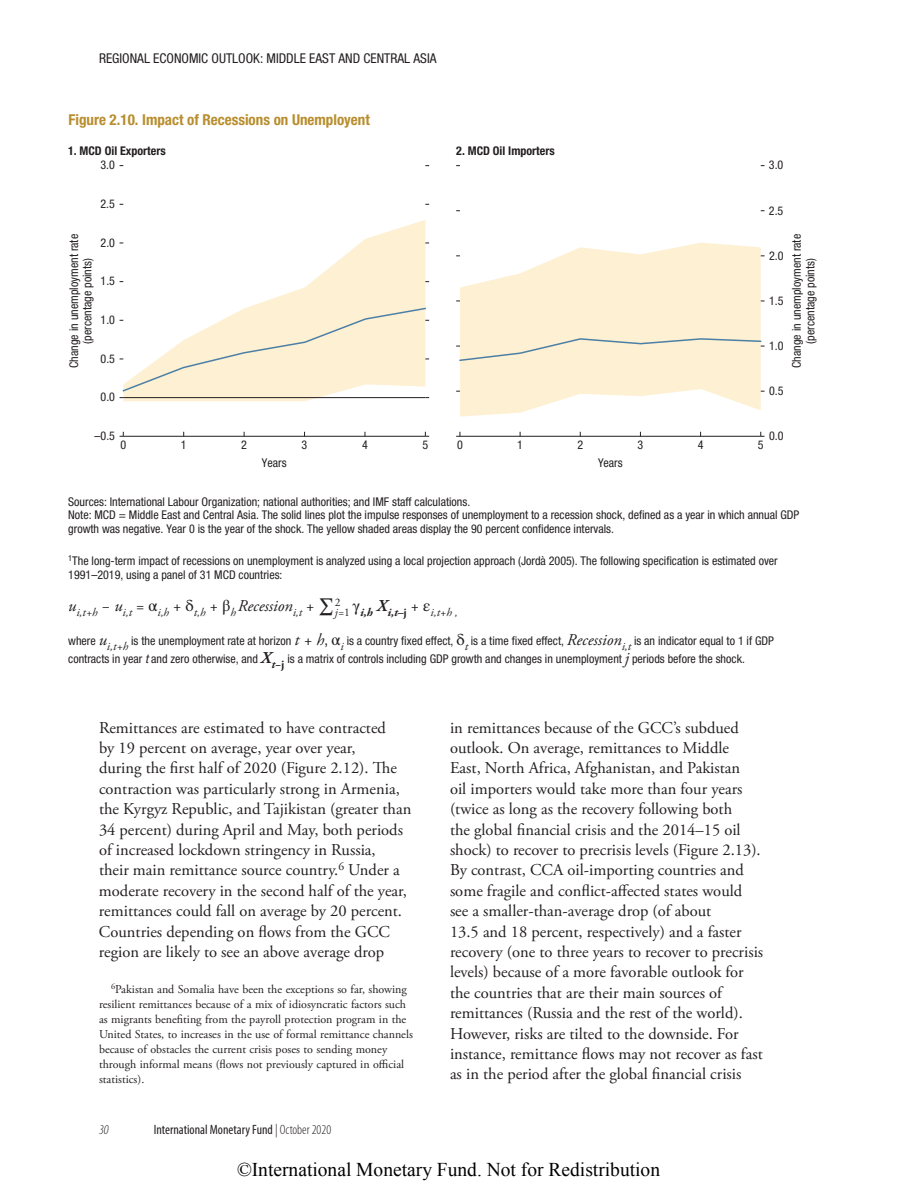
<style>
.page{position:relative;width:918px;height:1188px;background:#fff}
.page>*{position:absolute;margin:0;border:0;box-sizing:border-box;transform-origin:0 0}
.t1{font:19.5px "Times New Roman";color:#000}
.t2{font:16.5px/20.4px "Adobe Garamond Pro";color:#231f20}
.t3{font:700 condensed 15px "Helvetica Neue LT Std";color:#b88d2d}
.t4{font:condensed 13.5px "Helvetica Neue LT Std";color:#231f20}
.t5{font:condensed 13.5px "Myriad Pro";color:#231f20}
.t6{font:italic 300 condensed 13.5px "Myriad Pro";color:#231f20}
.t7{font:condensed 12px/13.5px "Helvetica Neue LT Std";color:#231f20}
.t8{font:12px/15px "Adobe Garamond Pro";color:#231f20}
.t9{font:700 condensed 12px "Helvetica Neue LT Std";color:#231f20}
.t10{font:italic 11.55px "Adobe Garamond Pro";color:#231f20}
.t11{font:11.55px "Adobe Garamond Pro";color:#231f20}
.s1{font-weight:700}
.s2{font-weight:700;font-style:normal}
.s3{font-style:normal}
.s4{font-family:"Adobe Garamond Pro";font-style:italic;font-stretch:normal;font-size:16.5px}
.s5{font-size:15px}
.s6{font-family:"STIX General";font-stretch:normal;font-size:16.5px}
.s7{font-style:italic}
.s8{font-family:"Adobe Garamond Pro";font-weight:700;font-style:italic;font-stretch:normal;font-size:16.5px}
.s9{font-weight:300}
</style>
<div class="page">
<svg style="left:123px;top:220px;width:302px;height:181px"></svg>
<svg style="left:460px;top:243px;width:301px;height:174px;fill:#fef1d3"></svg>
<hr style="left:123px;top:436px;width:302px;height:1px;background:#231f20">
<hr style="left:460px;top:436px;width:301px;height:1px;background:#231f20">
<svg style="left:120px;top:432px;width:4px;height:5px"></svg>
<svg style="left:120px;top:307px;width:309px;height:91px"></svg>
<svg style="left:760px;top:432px;width:5px;height:5px"></svg>
<svg style="left:456px;top:432px;width:5px;height:5px"></svg>
<svg style="left:456px;top:337px;width:309px;height:25px;background:#f3ead1"></svg>
<p class="t4" style="left:99px;top:53px;width:339px">REGIONAL ECONOMIC OUTLOOK: MIDDLE EAST AND CENTRAL ASIA</p>
<p class="t3" style="left:68px;top:114px;width:303px">Figure 2.10. Impact of Recessions on Unemployent</p>
<p class="t9" style="left:68px;top:146px;width:99px">1. MCD Oil Exporters</p>
<p class="t7" style="left:100px;top:160px;width:16px">3.0</p>
<p class="t7" style="left:100px;top:199px;width:16px">2.5</p>
<p class="t7" style="left:69px;top:368px;width:135px;text-align:center;rotate:-90deg">Change in unemployment rate (percentage points)</p>
<p class="t7" style="left:101px;top:237px;width:16px">2.0</p>
<p class="t7" style="left:101px;top:276px;width:16px">1.5</p>
<p class="t7" style="left:101px;top:314px;width:16px">1.0</p>
<p class="t7" style="left:101px;top:353px;width:16px">0.5</p>
<p class="t7" style="left:101px;top:392px;width:16px">0.0</p>
<p class="t9" style="left:456px;top:147px;width:100px">2. MCD Oil Importers</p>
<p class="t7" style="left:769px;top:160px;width:16px">3.0</p>
<p class="t7" style="left:769px;top:205px;width:16px">2.5</p>
<p class="t7" style="left:769px;top:250px;width:16px">2.0</p>
<p class="t7" style="left:769px;top:295px;width:16px">1.5</p>
<p class="t7" style="left:769px;top:340px;width:16px">1.0</p>
<p class="t7" style="left:769px;top:385px;width:16px">0.5</p>
<p class="t7" style="left:791px;top:368px;width:135px;text-align:center;rotate:-90deg">Change in unemployment rate (percentage points)</p>
<p class="t7" style="left:95px;top:430px;width:22px">–0.5</p>
<p class="t7" style="left:769px;top:430px;width:16px">0.0</p>
<p class="t7" style="left:120px;top:440px;width:7px">0</p>
<p class="t7" style="left:181px;top:440px;width:7px">1</p>
<p class="t7" style="left:241px;top:440px;width:7px">2</p>
<p class="t7" style="left:302px;top:440px;width:7px">3</p>
<p class="t7" style="left:362px;top:440px;width:7px">4</p>
<p class="t7" style="left:422px;top:440px;width:7px">5</p>
<p class="t7" style="left:457px;top:440px;width:7px">0</p>
<p class="t7" style="left:517px;top:440px;width:7px">1</p>
<p class="t7" style="left:577px;top:440px;width:7px">2</p>
<p class="t7" style="left:638px;top:440px;width:7px">3</p>
<p class="t7" style="left:698px;top:440px;width:7px">4</p>
<p class="t7" style="left:758px;top:440px;width:7px">5</p>
<p class="t7" style="left:262px;top:457px;width:26px">Years</p>
<p class="t7" style="left:598px;top:457px;width:26px">Years</p>
<p class="t7" style="left:68px;top:496px;width:733px">Sources: International Labour Organization; national authorities; and IMF staff calculations.<br>Note: MCD = Middle East and Central Asia. The solid lines plot the impulse responses of unemployment to a recession shock, defined as a year in which annual GDP growth was negative. Year 0 is the year of the shock. The yellow shaded areas display the 90 percent confidence intervals.</p>
<p class="t7" style="left:68px;top:556px;width:711px"><sup>1</sup>The long-term impact of recessions on unemployment is analyzed using a local projection approach (Jordà 2005). The following specification is estimated over<br>1991–2019, using a panel of 31 MCD countries:</p>
<p class="t11" style="left:335px;top:597px;width:7px">2</p>
<p class="t10" style="left:68px;top:608px;width:391px"><sup>u</sup>i,t+h <sup>−</sup> <sup>u</sup>i,t <sup>=</sup> <sup>α</sup>i,h <sup>+</sup> <sup>δ</sup>t,h <sup>+</sup> <sup>β</sup>h <sup>Recession</sup>i,t <sup>+</sup> <sup>∑</sup> <sup>γ</sup><span class="s1">i,h</span> <sup>X</sup><span class="s1">i,t–</span><span class="s2">j</span> <sup>+</sup> <sup>ε</sup>i,t+h ,</p>
<p class="t10" style="left:335px;top:608px;width:17px">j=<span class="s3">1</span></p>
<p class="t7" style="left:68px;top:633px;width:707px;line-height:18px">where <span class="s4">u</span><sub>i,t+h</sub> is the unemployment rate at horizon <span class="s4">t + h</span><span class="s5">,</span> <span class="s6">α</span><sub>i</sub> is a country fixed effect, <span class="s6">δ</span><sub>t</sub> is a time fixed effect, <span class="s4">Recession</span><sub>i,t</sub> is an indicator equal to 1 if GDP contracts in year <span class="s7">t</span> and zero otherwise, and <span class="s8">X</span><sub>t−</sub><sub>j</sub> is a matrix of controls including GDP growth and changes in unemployment <span class="s4">j</span> periods before the shock.</p>
<p class="t2" style="left:99px;top:719px;width:314px">Remittances are estimated to have contracted<br>by 19 percent on average, year over year,<br>during the first half of 2020 (Figure 2.12). The contraction was particularly strong in Armenia, the Kyrgyz Republic, and Tajikistan (greater than 34 percent) during April and May, both periods of increased lockdown stringency in Russia,<br>their main remittance source country.<sup>6</sup> Under a moderate recovery in the second half of the year, remittances could fall on average by 20 percent.<br>Countries depending on flows from the GCC region are likely to see an above average drop</p>
<p class="t8" style="left:99px;top:983px;width:315px;text-indent:12px"><sup>6</sup>Pakistan and Somalia have been the exceptions so far, showing resilient remittances because of a mix of idiosyncratic factors such as migrants benefiting from the payroll protection program in the United States, to increases in the use of formal remittance channels because of obstacles the current crisis poses to sending money through informal means (flows not previously captured in official statistics).</p>
<p class="t6" style="left:99px;top:1121px;width:11px">30</p>
<p class="t5" style="left:154px;top:1121px;width:179px">International Monetary Fund <span class="s9">| October 2020</span></p>
<p class="t2" style="left:450px;top:719px;width:315px">in remittances because of the GCC’s subdued outlook. On average, remittances to Middle East, North Africa, Afghanistan, and Pakistan<br>oil importers would take more than four years (twice as long as the recovery following both<br>the global financial crisis and the 2014–15 oil shock) to recover to precrisis levels (Figure 2.13).<br>By contrast, CCA oil-importing countries and some fragile and conflict-affected states would see a smaller-than-average drop (of about<br>13.5 and 18 percent, respectively) and a faster recovery (one to three years to recover to precrisis levels) because of a more favorable outlook for the countries that are their main sources of remittances (Russia and the rest of the world).<br>However, risks are tilted to the downside. For instance, remittance flows may not recover as fast as in the period after the global financial crisis</p>
<p class="t1" style="left:237px;top:1156px;width:425px">©International Monetary Fund. Not for Redistribution</p>
</div>
